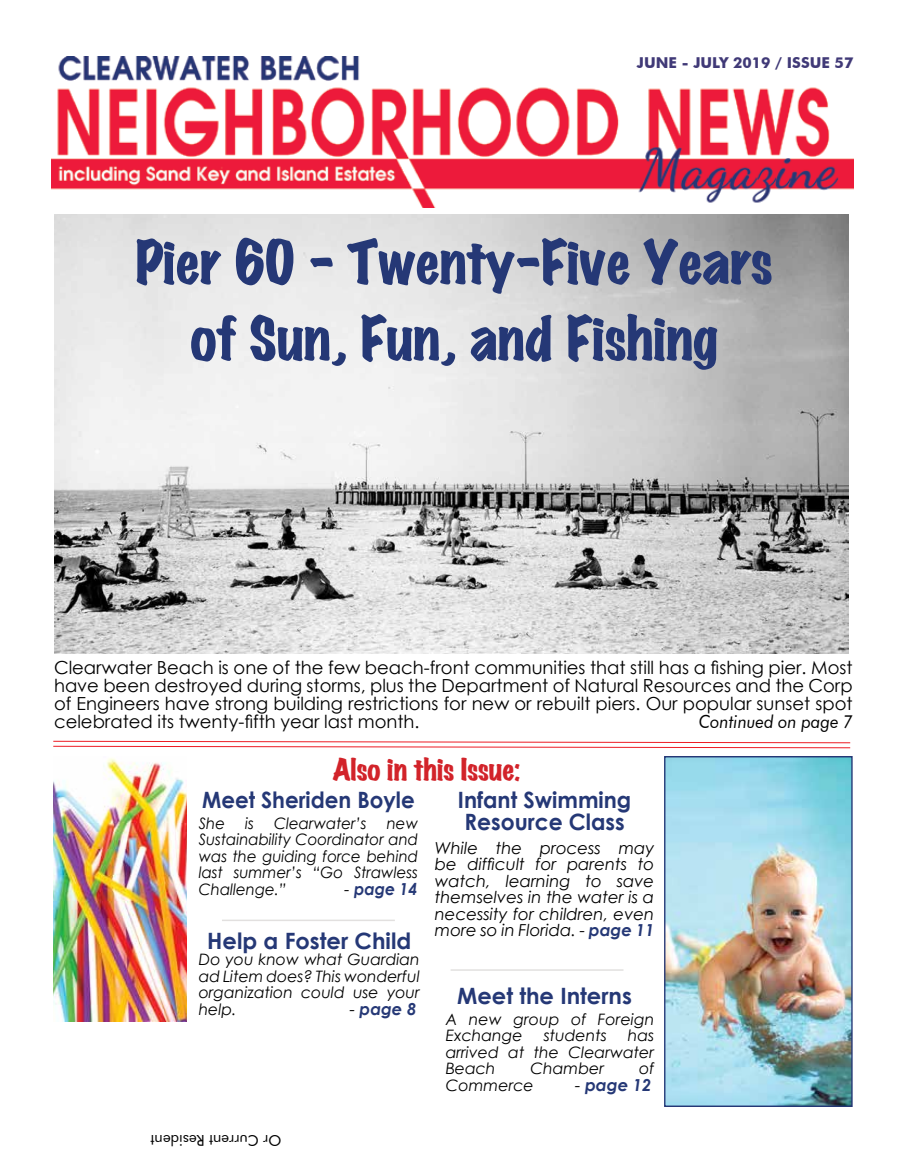
<style>
.page{position:relative;width:905px;height:1161px;background:#fff}
.page>*{position:absolute;margin:0;border:0;box-sizing:border-box;transform-origin:0 0}
.t1{font:54px/76.3px "Marker Felt Wide";color:#253876;text-align:center}
.t2{font:27px "Marker Felt Wide";color:#d2232a}
.t3{font:700 22.5px/22.5px "Century Gothic";color:#253876}
.t4{font:700 22.5px "Century Gothic";color:#253876;scale:.95 1}
.t5{font:18px/18px "Century Gothic";color:#000;text-align:justify}
.t6{font:italic 18px "Futura BT";color:#000;scale:.94 1}
.t7{font:italic 16.5px/16.5px "Century Gothic";color:#000;text-align:justify}
.t8{font:italic 700 16.5px "Century Gothic";color:#253876}
.t9{font:italic 700 16.5px "Century Gothic";color:#253876;scale:.95 1}
.t10{font:italic 15.75px/16.5px "Century Gothic";color:#000;text-align:justify}
.t11{font:italic 15.75px/16.5px "Century Gothic";color:#000;text-align:justify;scale:.95 1}
.t12{font:700 15px "Futura BT";color:#403977}
.t13{font:15px "Futura BT";color:#000}
.s1{font-weight:400;color:#000}
.s2{font-weight:700;color:#253876}
</style>
<div class="page">
<img style="left:52px;top:57px;width:801px;height:150px">
<svg style="left:53px;top:740px;width:798px;height:9px"></svg>
<img style="left:666px;top:758px;width:184px;height:347px">
<div style="left:664px;top:756px;width:188px;height:351px;border:1px solid #253876"></div>
<img style="left:53px;top:758px;width:134px;height:264px">
<hr style="left:222px;top:920px;width:173px;height:1px;background:#e2e0df">
<hr style="left:450px;top:969px;width:173px;height:2px;background:#e2e0df">
<img style="left:54px;top:214px;width:794px;height:440px">
<p class="t12" style="left:637px;top:54px;width:218px">JUNE - JULY 2019 / ISSUE 57</p>
<h1 class="t1" style="left:136px;top:226px;width:638px">Pier 60 - Twenty-Five Years of Sun, Fun, and Fishing</h1>
<p class="t5" style="left:54px;top:658px;width:800px">Clearwater Beach is one of the few beach-front communities that still has a fishing pier. Most have been destroyed during storms, plus the Department of Natural Resources and the Corp of Engineers have strong building restrictions for new or rebuilt piers. Our popular sunset spot celebrated its twenty-fifth year last month.</p>
<p class="t6" style="left:699px;top:711px;width:165px">Continued on page 7</p>
<h2 class="t2" style="left:332px;top:756px;width:189px">Also in this Issue:</h2>
<p class="t4" style="left:202px;top:783px;width:225px">Meet Sheriden Boyle</p>
<p class="t11" style="left:199px;top:815px;width:29px">She</p>
<p class="t11" style="left:245px;top:815px;width:11px">is</p>
<p class="t11" style="left:274px;top:815px;width:99px">Clearwater’s</p>
<p class="t11" style="left:199px;top:815px;width:232px;text-indent:188px">new Sustainability Coordinator and was the guiding force behind last summer’s “Go Strawless Challenge.”</p>
<p class="t9" style="left:344px;top:876px;width:78px"><span class="s1">-</span> page 14</p>
<p class="t3" style="left:207px;top:928px;width:205px">Help a Foster Child</p>
<p class="t10" style="left:199px;top:951px;width:222px">Do you know what Guardian ad Litem does? This wonderful organization could use your help.</p>
<p class="t8" style="left:349px;top:996px;width:68px"><span class="s1">-</span> page 8</p>
<p class="t3" style="left:458px;top:788px;width:175px">Infant Swimming<br>Resource Class</p>
<p class="t7" style="left:435px;top:839px;width:221px">While the process may be difficult for parents to watch, learning to save themselves in the water is a necessity for children, even more so in Florida. - <span class="s2">page 11</span></p>
<p class="t3" style="left:457px;top:984px;width:176px">Meet the Interns</p>
<p class="t10" style="left:446px;top:1011px;width:210px">A new group of Foreign<br>Exchange</p>
<p class="t10" style="left:446px;top:1027px;width:210px;text-indent:182px">has arrived at the Clearwater Beach</p>
<p class="t10" style="left:543px;top:1027px;width:65px">students</p>
<p class="t10" style="left:530px;top:1060px;width:75px">Chamber</p>
<p class="t10" style="left:639px;top:1060px;width:17px">of</p>
<p class="t10" style="left:446px;top:1077px;width:90px">Commerce</p>
<p class="t8" style="left:575px;top:1072px;width:78px"><span class="s1">-</span> page 12</p>
<p class="t13" style="left:281px;top:1149px;width:132px;rotate:-180deg">Or Current Resident</p>
</div>
